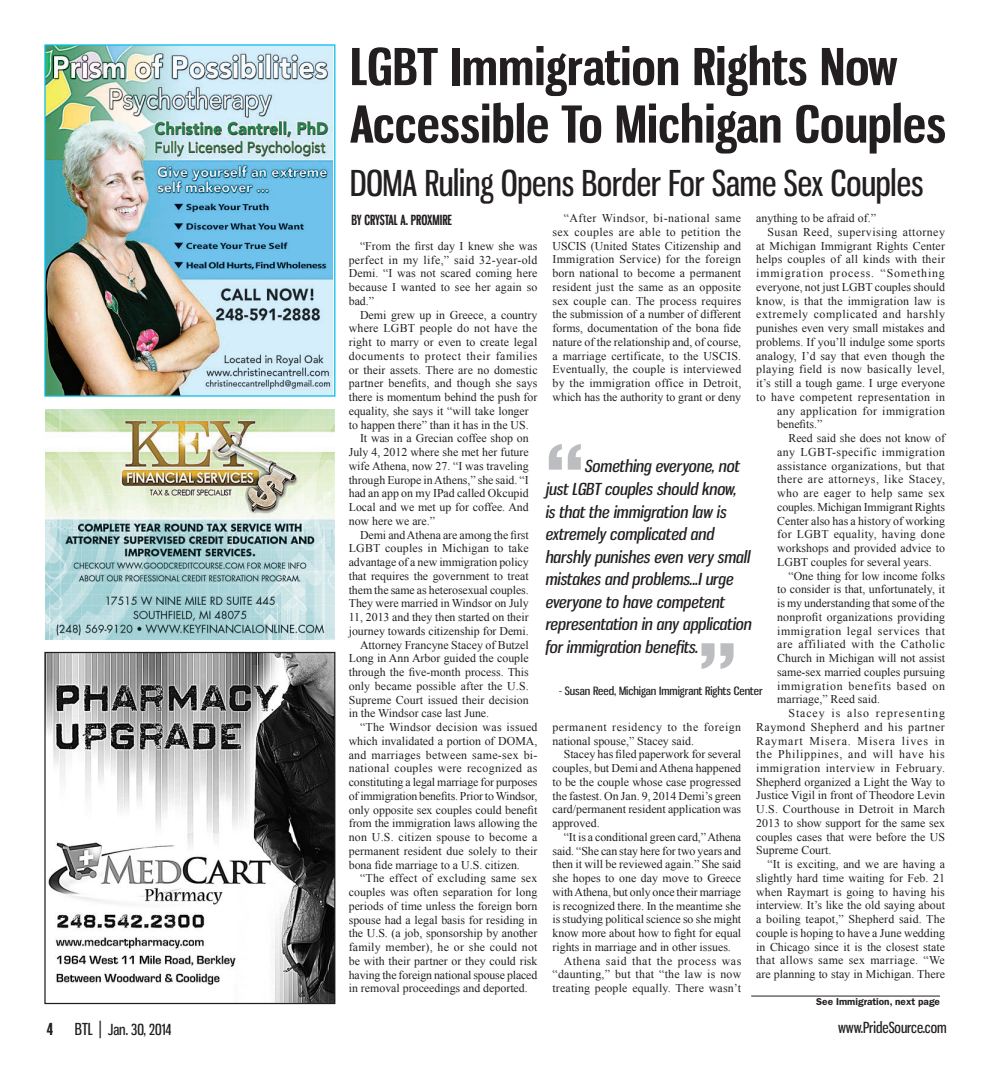
<style>
.page{position:relative;width:990px;height:1080px;background:#fff}
.page>*{position:absolute;margin:0;border:0;box-sizing:border-box;transform-origin:0 0}
.Pull_Quote_W__Quotes{font:700 75px "Akzidenz Grotesk BE";color:#bcbdc0;scale:1.1 1}
.Headline_1_-_Large{font:700 49.88px/57.5px "Gnuolane Rg";color:#231f20;scale:1.16 1}
.Subhead{font:35px "Gnuolane Rg";color:#231f20}
.Pull_Quote_W__Quotes-2{font:italic 16.25px/22.5px "Gnuolane Rg";color:#231f20;scale:1.14 1}
.t1{font:700 16.25px "Gnuolane Rg";color:#231f20}
.t2{font:15px "Gnuolane Rg";color:#231f20}
.ByLine_New{font:700 13.75px "Gnuolane Rg";color:#231f20;scale:.95 1}
.Body_Copy{font:11.88px/13.8px "Times New Roman";color:#231f20;text-align:justify}
.Body_Copy-2{font:11.88px/13.8px "Times New Roman";letter-spacing:.045em;color:#231f20}
.Body_Copy-3{font:11.88px "Times New Roman";letter-spacing:.025em;color:#231f20}
.Body_Copy-4{font:11.88px "Times New Roman";letter-spacing:.035em;color:#231f20}
.Body_Copy-5{font:11.88px "Times New Roman";letter-spacing:.03em;color:#231f20}
.Body_Copy-6{font:11.88px "Times New Roman";letter-spacing:.04em;color:#231f20}
.Body_Copy-7{font:11.88px "Times New Roman";letter-spacing:.07em;color:#231f20}
.Pull_Quote_Byline{font:11.25px "Gnuolane Rg";color:#231f20;scale:1.14 1}
.Continued_on{font:600 10px "Franklin Gothic";color:#231f20}
.s1{font-size:16.25px}
.s2{font-size:17.5px}
</style>
<div class="page">
<img style="left:46px;top:46px;width:287px;height:349px">
<div style="left:44px;top:44px;width:291px;height:353px;border:1px solid #02bce7"></div>
<img style="left:46px;top:654px;width:287px;height:348px">
<div style="left:44px;top:652px;width:291px;height:352px;border:1px solid #231f20"></div>
<img style="left:45px;top:410px;width:290px;height:229px">
<hr style="left:751px;top:996px;width:189px;height:1px;background:#231f20">
<p class="Headline_1_-_Large" style="left:350px;top:38px;width:516px">LGBT Immigration Rights Now<br>Accessible To Michigan Couples</p>
<p class="Subhead" style="left:350px;top:162px;width:575px">DOMA Ruling Opens Border For Same Sex Couples</p>
<p class="ByLine_New" style="left:352px;top:211px;width:107px">BY CRYSTAL A. PROXMIRE</p>
<p class="Body_Copy" style="left:349px;top:239px;width:190px;text-indent:11px">“From the first day I knew she was perfect in my life,” said 32-year-old Demi. “I was not scared coming here because I wanted to see her again so bad.”</p>
<p class="Body_Copy" style="left:349px;top:307px;width:190px;text-align:left;text-indent:11px">Demi grew up in Greece, a country where LGBT people do not have the right to marry or even to create legal documents to protect their families or their assets. There are no domestic partner benefits, and though she says there is momentum behind the push for equality, she says it “will take longer to happen there” than it has in the US.</p>
<p class="Body_Copy" style="left:349px;top:431px;width:182px;text-indent:11px">It was in a Grecian coffee shop on July 4, 2012 where she met her future wife Athena, now 27. “I was traveling through Europe in Athens,” she said. “I had an app on my IPad called Okcupid Local and we met up for coffee. And now here we are.”</p>
<p class="Body_Copy" style="left:349px;top:528px;width:182px;text-indent:11px">Demi and Athena are among the first LGBT couples in Michigan to take advantage of a new immigration policy that requires the government to treat them the same as heterosexual couples.<br>They were married in Windsor on July 11, 2013 and they then started on their journey towards citizenship for Demi.</p>
<p class="Body_Copy" style="left:349px;top:638px;width:182px;text-indent:11px">Attorney Francyne Stacey of Butzel Long in Ann Arbor guided the couple through the five-month process. This only became possible after the U.S.<br>Supreme Court issued their decision in the Windsor case last June.</p>
<p class="Body_Copy" style="left:349px;top:720px;width:190px;text-indent:11px">“The Windsor decision was issued which invalidated a portion of DOMA, and marriages between same-sex bi&shy;national couples were recognized as constituting a legal marriage for purposes of immigration benefits. Prior to Windsor, only opposite sex couples could benefit from the immigration laws allowing the non U.S. citizen spouse to become a permanent resident due solely to their bona fide marriage to a U.S. citizen.</p>
<p class="Body_Copy" style="left:349px;top:871px;width:190px;text-indent:11px">“The effect of excluding same sex couples was often separation for long periods of time unless the foreign born spouse had a legal basis for residing in the U.S. (a job, sponsorship by another family member), he or she could not be with their partner or they could risk having the foreign national spouse placed in removal proceedings and deported.</p>
<p class="Body_Copy" style="left:553px;top:211px;width:190px;text-indent:11px">“After Windsor, bi-national same sex couples are able to petition the USCIS (United States Citizenship and Immigration Service) for the foreign born national to become a permanent resident just the same as an opposite sex couple can. The process requires the submission of a number of different forms, documentation of the bona fide nature of the relationship and, of course, a marriage certificate, to the USCIS.<br>Eventually, the couple is interviewed by the immigration office in Detroit, which has the authority to grant or deny</p>
<p class="Body_Copy" style="left:756px;top:211px;width:121px">anything to be afraid of.”</p>
<p class="Body_Copy-6" style="left:768px;top:225px;width:179px">Susan Reed, supervising attorney</p>
<p class="Body_Copy" style="left:756px;top:239px;width:190px">at Michigan Immigrant Rights Center</p>
<p class="Body_Copy-3" style="left:756px;top:252px;width:190px">helps couples of all kinds with their</p>
<p class="Body_Copy-7" style="left:756px;top:266px;width:190px">immigration process. “Something</p>
<p class="Body_Copy" style="left:756px;top:280px;width:190px">everyone, not just LGBT couples should</p>
<p class="Body_Copy-3" style="left:756px;top:294px;width:190px">know, is that the immigration law is</p>
<p class="Body_Copy-2" style="left:756px;top:307px;width:190px">extremely complicated and harshly</p>
<p class="Body_Copy" style="left:756px;top:321px;width:190px">punishes even very small mistakes and</p>
<p class="Body_Copy" style="left:756px;top:335px;width:190px">problems. If you’ll indulge some sports</p>
<p class="Body_Copy" style="left:756px;top:349px;width:190px">analogy, I’d say that even though the</p>
<p class="Body_Copy-5" style="left:756px;top:363px;width:190px">playing field is now basically level,</p>
<p class="Body_Copy" style="left:756px;top:376px;width:190px">it’s still a tough game. I urge everyone</p>
<p class="Body_Copy-4" style="left:756px;top:390px;width:190px">to have competent representation in</p>
<p class="Body_Copy-4" style="left:777px;top:404px;width:169px">any application for immigration</p>
<p class="Body_Copy" style="left:777px;top:417px;width:47px">benefits.”</p>
<p class="Body_Copy" style="left:777px;top:431px;width:169px;text-indent:11px">Reed said she does not know of any LGBT-specific immigration assistance organizations, but that there are attorneys, like Stacey, who are eager to help same sex couples. Michigan Immigrant Rights Center also has a history of working for LGBT equality, having done workshops and provided advice to LGBT couples for several years.</p>
<p class="Body_Copy" style="left:777px;top:569px;width:169px;text-indent:11px">“One thing for low income folks to consider is that, unfortunately, it is my understanding that some of the nonprofit organizations providing immigration legal services that are affiliated with the Catholic Church in Michigan will not assist same-sex married couples pursuing immigration benefits based on marriage,” Reed said.</p>
<p class="Body_Copy" style="left:756px;top:706px;width:190px;text-indent:32px">Stacey is also representing Raymond Shepherd and his partner Raymart Misera. Misera lives in the Philippines, and will have his immigration interview in February.<br>Shepherd organized a Light the Way to Justice Vigil in front of Theodore Levin U.S. Courthouse in Detroit in March 2013 to show support for the same sex couples cases that were before the US Supreme Court.</p>
<p class="Body_Copy" style="left:756px;top:857px;width:190px;text-indent:11px">“It is exciting, and we are having a slightly hard time waiting for Feb. 21 when Raymart is going to having his interview. It’s like the old saying about a boiling teapot,” Shepherd said. The couple is hoping to have a June wedding in Chicago since it is the closest state that allows same sex marriage. “We are planning to stay in Michigan. There</p>
<p class="Continued_on" style="left:816px;top:996px;width:125px">See Immigration, next page</p>
<p class="Pull_Quote_W__Quotes" style="left:545px;top:428px;width:37px">“</p>
<p class="Pull_Quote_W__Quotes-2" style="left:545px;top:455px;width:182px;text-indent:40px">Something everyone, not just LGBT couples should know,<br>is that the immigration law is extremely complicated and harshly punishes even very small mistakes and problems...I urge everyone to have competent representation in any application for immigration benefits.</p>
<p class="Pull_Quote_Byline" style="left:559px;top:684px;width:180px">- Susan Reed, Michigan Immigrant Rights Center</p>
<p class="Pull_Quote_W__Quotes" style="left:698px;top:627px;width:37px">”</p>
<p class="Body_Copy-2" style="left:553px;top:720px;width:190px">permanent residency to the foreign national spouse,” Stacey said.</p>
<p class="Body_Copy" style="left:553px;top:747px;width:190px;text-indent:11px">Stacey has filed paperwork for several couples, but Demi and Athena happened to be the couple whose case progressed the fastest. On Jan. 9, 2014 Demi’s green card/permanent resident application was approved.</p>
<p class="Body_Copy" style="left:553px;top:830px;width:190px;text-indent:11px">“It is a conditional green card,” Athena said. “She can stay here for two years and then it will be reviewed again.” She said she hopes to one day move to Greece with Athena, but only once their marriage is recognized there. In the meantime she is studying political science so she might know more about how to fight for equal rights in marriage and in other issues.</p>
<p class="Body_Copy" style="left:553px;top:954px;width:190px;text-indent:11px">Athena said that the process was “daunting,” but that “the law is now treating people equally. There wasn’t</p>
<p class="t1" style="left:47px;top:1019px;width:8px">4</p>
<p class="t2" style="left:75px;top:1021px;width:98px"><span class="s1">BTL</span> <span class="s2">|</span> Jan. 30, 2014</p>
<p class="t2" style="left:838px;top:1019px;width:110px">www.PrideSource.com</p>
</div>
